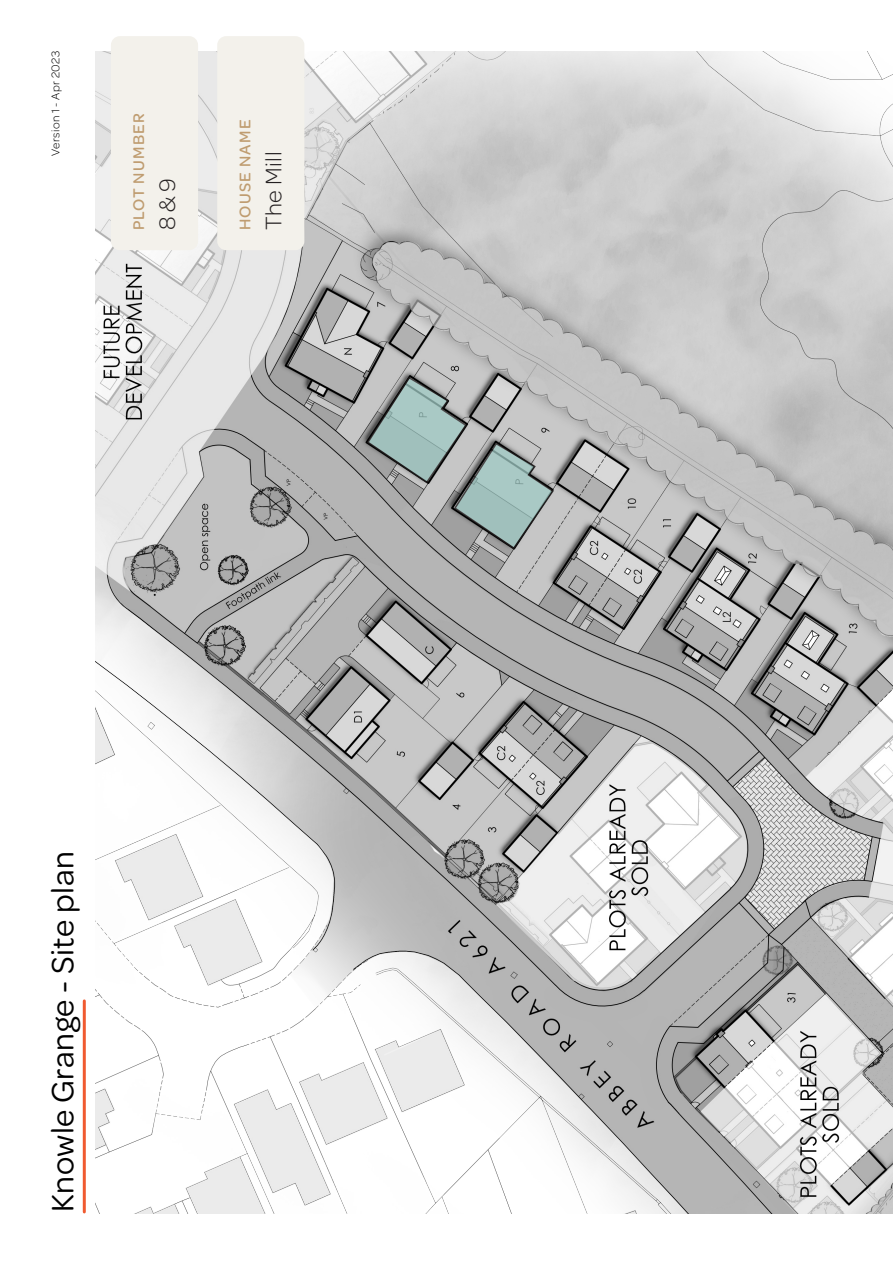
<style>
.page{position:relative;width:893px;height:1263px;background:#fff}
.page>*{position:absolute;margin:0;border:0;box-sizing:border-box;transform-origin:0 0}
.Sub_Heading_Black{font:33px "Omnes";letter-spacing:.01em;color:#000}
.t1{font:300 24px "Omnes";letter-spacing:.02em;color:#231f20}
.t2{font:500 16.5px "Omnes";letter-spacing:.075em;color:#bf9c70}
.Small_text{font:300 12px "Omnes";letter-spacing:.035em;color:#000}
</style>
<div class="page">
<img style="left:96px;top:51px;width:797px;height:1162px">
<hr style="left:83px;top:1001px;width:3px;height:211px;background:#f05a30">
<div style="left:111px;top:36px;width:87px;height:214px;background:#f3f1eb;border-radius:9px"></div>
<div style="left:217px;top:36px;width:87px;height:214px;background:#f3f1eb;border-radius:9px"></div>
<svg style="left:366px;top:376px;width:189px;height:174px;background:#a5afae"></svg>
<p class="Small_text" style="left:48px;top:156px;width:106px;rotate:-90deg">Version 1 - Apr 2023</p>
<p class="t2" style="left:128px;top:230px;width:118px;rotate:-90deg">PLOT NUMBER</p>
<p class="t1" style="left:151px;top:230px;width:54px;rotate:-90deg">8 &amp; 9</p>
<p class="t2" style="left:234px;top:230px;width:112px;rotate:-90deg">HOUSE NAME</p>
<p class="t1" style="left:258px;top:230px;width:80px;rotate:-90deg">The Mill</p>
<p class="Sub_Heading_Black" style="left:40px;top:1212px;width:362px;rotate:-90deg">Knowle Grange - Site plan</p>
</div>
